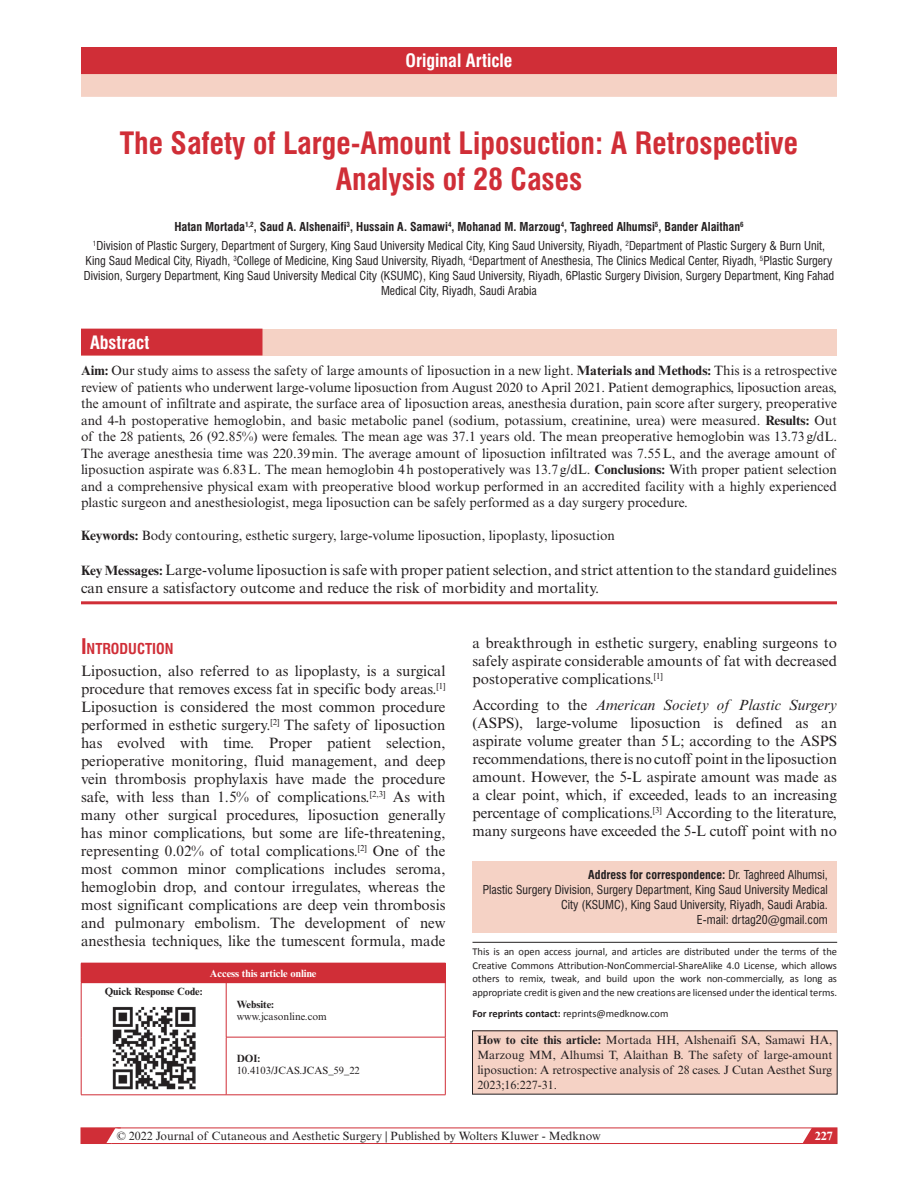
<style>
.page{position:relative;width:918px;height:1188px;background:#fff}
.page>*{position:absolute;margin:0;border:0;box-sizing:border-box;transform-origin:0 0}
.t1{font:700 condensed 30px/36px "Swiss 721 BT";color:#d02e37;text-align:center}
.t2{font:700 condensed 18px "Swiss 721 BT";color:#fff}
.t3{font:15px/18px "Times New Roman MT Std";color:#231f20;text-align:justify}
.t4{font:700 condensed 14.7px "Swiss 721 BT";color:#d02e37}
.t5{font:13.5px/16.5px "Times New Roman MT Std";color:#231f20;text-align:justify}
.t6{font:condensed 12px/15px "Swiss 721 BT";color:#231f20;text-align:center}
.t7{font:12px/15px "Times New Roman MT Std";color:#231f20;text-align:justify}
.t8{font:700 12px "Times New Roman MT Std";color:#fff}
.t9{font:10.5px/13.5px "Calibri";letter-spacing:-.005em;color:#231f20;text-align:justify}
.t10{font:10.5px "Times New Roman MT Std";color:#231f20}
.t11{font:700 10.5px "Times New Roman MT Std";color:#231f20}
.t12{font:700 10.5px "Times New Roman MT Std";color:#fff}
.s1{font-weight:700}
.s2{font-weight:700;font-size:13.5px}
.s3{font-size:21px}
.s4{font-style:italic}
</style>
<div class="page">
<svg style="left:798px;top:1127px;width:39px;height:15px"></svg>
<div style="left:81px;top:1128px;width:756px;height:16px;border:1px solid #d02e37"></div>
<svg style="left:81px;top:1127px;width:40px;height:17px"></svg>
<div style="left:81px;top:963px;width:364px;height:20px;background:#d02e37"></div>
<svg style="left:445px;top:964px;width:1px;height:18px"></svg>
<hr style="left:81px;top:1095px;width:145px;height:1px;background:#d02e37">
<hr style="left:226px;top:963px;width:220px;height:1px;background:#d02e37">
<hr style="left:81px;top:983px;width:1px;height:54px;background:#d02e37">
<hr style="left:81px;top:1037px;width:1px;height:58px;background:#d02e37">
<hr style="left:226px;top:983px;width:1px;height:54px;background:#d02e37">
<hr style="left:226px;top:982px;width:220px;height:1px;background:#d02e37">
<hr style="left:445px;top:983px;width:1px;height:54px;background:#d02e37">
<hr style="left:226px;top:1037px;width:1px;height:58px;background:#d02e37">
<hr style="left:226px;top:1037px;width:220px;height:1px;background:#d02e37">
<hr style="left:445px;top:1037px;width:1px;height:58px;background:#d02e37">
<hr style="left:226px;top:1095px;width:220px;height:1px;background:#d02e37">
<img style="left:112px;top:1007px;width:83px;height:82px">
<div style="left:472px;top:861px;width:365px;height:57px;background:#f5d2c5"></div>
<div style="left:472px;top:906px;width:365px;height:27px;background:#f5d2c5"></div>
<hr style="left:472px;top:942px;width:365px;height:1px;background:#231f20">
<div style="left:472px;top:1031px;width:365px;height:63px;background:#f5d2c5"></div>
<div style="left:81px;top:47px;width:756px;height:28px;background:#d02e37"></div>
<div style="left:81px;top:74px;width:756px;height:23px;background:#f5d2c5"></div>
<div style="left:81px;top:329px;width:756px;height:26px;background:#f5d2c5"></div>
<div style="left:81px;top:329px;width:181px;height:26px;background:#d02e37"></div>
<hr style="left:81px;top:601px;width:756px;height:3px;background:#d02e37">
<p class="t2" style="left:405px;top:50px;width:109px">Original Article</p>
<h1 class="t1" style="left:120px;top:125px;width:680px">The Safety of Large-Amount Liposuction: A Retrospective<br>Analysis of 28 Cases</h1>
<p class="t6" style="left:93px;top:217px;width:734px;line-height:18.8px"><span class="s1">Hatan Mortada</span><sup>1,2</sup><span class="s1">, Saud A. Alshenaifi</span><sup>3</sup><span class="s1">, Hussain A. Samawi</span><sup>4</sup><span class="s1">, Mohanad M. Marzoug</span><sup>4</sup><span class="s1">, Taghreed Alhumsi</span><sup>5</sup><span class="s1">, Bander Alaithan</span><sup>6<br></sup><sup>1</sup>Division of Plastic Surgery, Department of Surgery, King Saud University Medical City, King Saud University, Riyadh, <sup>2</sup>Department of Plastic Surgery &amp; Burn Unit,</p>
<p class="t6" style="left:84px;top:253px;width:752px">King Saud Medical City, Riyadh, <sup>3</sup>College of Medicine, King Saud University, Riyadh, <sup>4</sup>Department of Anesthesia, The Clinics Medical Center, Riyadh, <sup>5</sup>Plastic Surgery<br>Division, Surgery Department, King Saud University Medical City (KSUMC), King Saud University, Riyadh, 6Plastic Surgery Division, Surgery Department, King Fahad<br>Medical City, Riyadh, Saudi Arabia</p>
<p class="t2" style="left:90px;top:332px;width:61px">Abstract</p>
<p class="t5" style="left:81px;top:362px;width:758px"><span class="s1">Aim:</span> Our study aims to assess the safety of large amounts of liposuction in a new light. <span class="s1">Materials and Methods:</span> This is a retrospective review of patients who underwent large-volume liposuction from August 2020 to April 2021. Patient demographics, liposuction areas, the amount of infiltrate and aspirate, the surface area of liposuction areas, anesthesia duration, pain score after surgery, preoperative and 4-h postoperative hemoglobin, and basic metabolic panel (sodium, potassium, creatinine, urea) were measured. <span class="s1">Results:</span> Out of the 28 patients, 26 (92.85%) were females. The mean age was 37.1 years old. The mean preoperative hemoglobin was 13.73g/dL.<br>The average anesthesia time was 220.39min. The average amount of liposuction infiltrated was 7.55L, and the average amount of liposuction aspirate was 6.83L. The mean hemoglobin 4h postoperatively was 13.7g/dL. <span class="s1">Conclusions:</span> With proper patient selection and a comprehensive physical exam with preoperative blood workup performed in an accredited facility with a highly experienced plastic surgeon and anesthesiologist, mega liposuction can be safely performed as a day surgery procedure.</p>
<p class="t5" style="left:81px;top:527px;width:536px"><span class="s1">Keywords:</span> Body contouring, esthetic surgery, large-volume liposuction, lipoplasty, liposuction</p>
<p class="t3" style="left:81px;top:561px;width:758px"><span class="s2">Key Messages</span><span class="s2">:</span> Large-volume liposuction is safe with proper patient selection, and strict attention to the standard guidelines can ensure a satisfactory outcome and reduce the risk of morbidity and mortality.</p>
<p class="t4" style="left:81px;top:640px;width:94px"><span class="s3">I</span>NTRODUCTION</p>
<p class="t3" style="left:81px;top:662px;width:366px">Liposuction, also referred to as lipoplasty, is a surgical procedure that removes excess fat in specific body areas.<sup>[1] </sup>Liposuction is considered the most common procedure performed in esthetic surgery.<sup>[2]</sup> The safety of liposuction has evolved with time. Proper patient selection, perioperative monitoring, fluid management, and deep vein thrombosis prophylaxis have made the procedure safe, with less than 1.5% of complications.<sup>[2,3]</sup> As with many other surgical procedures, liposuction generally has minor complications, but some are life-threatening, representing 0.02% of total complications.<sup>[2]</sup> One of the most common minor complications includes seroma, hemoglobin drop, and contour irregulates, whereas the most significant complications are deep vein thrombosis and pulmonary embolism. The development of new anesthesia techniques, like the tumescent formula, made</p>
<p class="t12" style="left:210px;top:967px;width:108px">Access this article online</p>
<p class="t11" style="left:105px;top:985px;width:100px">Quick Response Code:</p>
<p class="t11" style="left:237px;top:998px;width:39px">Website:</p>
<p class="t10" style="left:237px;top:1010px;width:92px">www.jcasonline.com</p>
<p class="t11" style="left:237px;top:1052px;width:25px">DOI:</p>
<p class="t10" style="left:237px;top:1064px;width:125px">10.4103/JCAS.JCAS_59_22</p>
<p class="t3" style="left:473px;top:634px;width:366px">a breakthrough in esthetic surgery, enabling surgeons to safely aspirate considerable amounts of fat with decreased postoperative complications.<sup>[1]</sup></p>
<p class="t3" style="left:472px;top:696px;width:366px">According to the <span class="s4">American Society of Plastic Surgery </span>(ASPS), large-volume liposuction is defined as an aspirate volume greater than 5L; according to the ASPS recommendations, there is no cutoff point in the liposuction amount. However, the 5-L aspirate amount was made as a clear point, which, if exceeded, leads to an increasing percentage of complications.<sup>[3]</sup> According to the literature, many surgeons have exceeded the 5-L cutoff point with no</p>
<p class="t6" style="left:483px;top:867px;width:346px;text-align:right"><span class="s1">Address for correspondence:</span> Dr. Taghreed Alhumsi,<br>Plastic Surgery Division, Surgery Department, King Saud University Medical City (KSUMC), King Saud University, Riyadh, Saudi Arabia.<br>E-mail: drtag20@gmail.com</p>
<p class="t9" style="left:472px;top:945px;width:366px">This is an open access journal, and articles are distributed under the terms of the Creative Commons Attribution-NonCommercial-ShareAlike 4.0 License, which allows others to remix, tweak, and build upon the work non-commercially, as long as appropriate credit is given and the new creations are licensed under the identical terms.</p>
<p class="t9" style="left:472px;top:1006px;width:198px"><span class="s1">For reprints contact:</span> reprints@medknow.com</p>
<p class="t7" style="left:477px;top:1033px;width:356px"><span class="s1">How to cite this article:</span> Mortada HH, Alshenaifi SA, Samawi HA, Marzoug MM, Alhumsi T, Alaithan B. The safety of large-amount liposuction: A retrospective analysis of 28 cases. J Cutan Aesthet Surg 2023;16:227-31.</p>
<p class="t7" style="left:117px;top:1128px;width:486px">© 2022 Journal of Cutaneous and Aesthetic Surgery | Published by Wolters Kluwer - Medknow</p>
<p class="t8" style="left:815px;top:1128px;width:19px">227</p>
</div>
